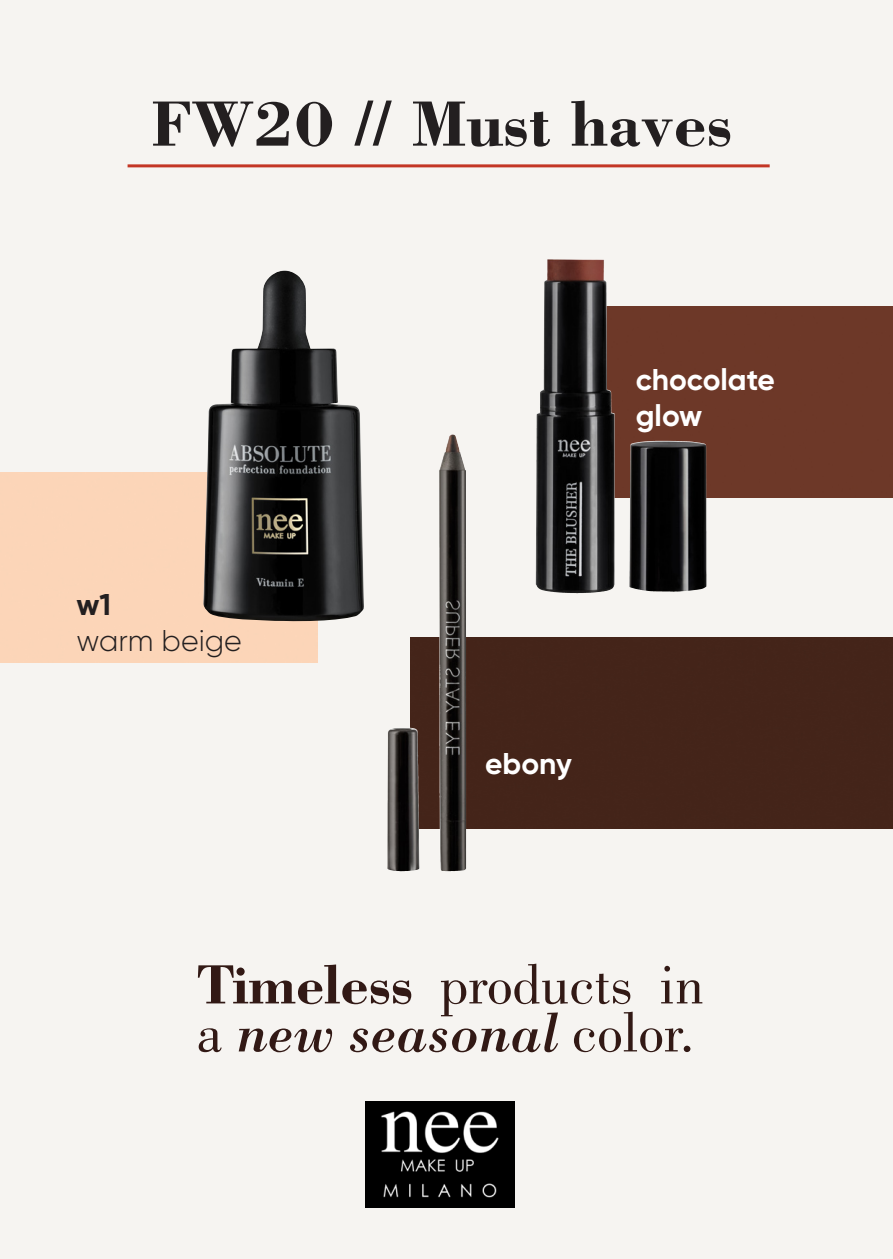
<style>
.page{position:relative;width:893px;height:1259px;background:#f6f4f1}
.page>*{position:absolute;margin:0;border:0;box-sizing:border-box;transform-origin:0 0}
.t1{font:700 66px "Bodoni Std";color:#231f20}
.t2{font:57px/48px "Bodoni Std";color:#321915}
.t3{font:700 30px "Gilroy";color:#fff}
.t4{font:300 30px "Gilroy";color:#231f20}
.t5{font:700 30px "Gilroy";color:#231f20}
.s1{font-weight:700}
.s2{font-style:italic}
</style>
<div class="page">
<img style="left:366px;top:1101px;width:149px;height:107px">
<div style="left:0;top:472px;width:318px;height:191px;background:#fcd5b8"></div>
<div style="left:410px;top:637px;width:483px;height:191px;background:#442419"></div>
<img style="left:613px;top:307px;width:280px;height:190px">
<img style="left:203px;top:270px;width:161px;height:352px">
<img style="left:536px;top:259px;width:77px;height:334px">
<img style="left:439px;top:434px;width:27px;height:437px">
<hr style="left:128px;top:164px;width:642px;height:3px;background:#c33625">
<p class="t1" style="left:151px;top:83px;width:583px">FW20 // Must haves</p>
<p class="t5" style="left:77px;top:586px;width:36px">w1</p>
<p class="t4" style="left:77px;top:622px;width:167px">warm beige</p>
<p class="t3" style="left:636px;top:361px;width:141px">chocolate</p>
<p class="t3" style="left:636px;top:397px;width:68px">glow</p>
<p class="t3" style="left:485px;top:744px;width:88px">ebony</p>
<p class="t2" style="left:197px;top:961px;width:508px"><span class="s1">Timeless</span> products in a <span class="s2">new seasonal</span> color.</p>
</div>
